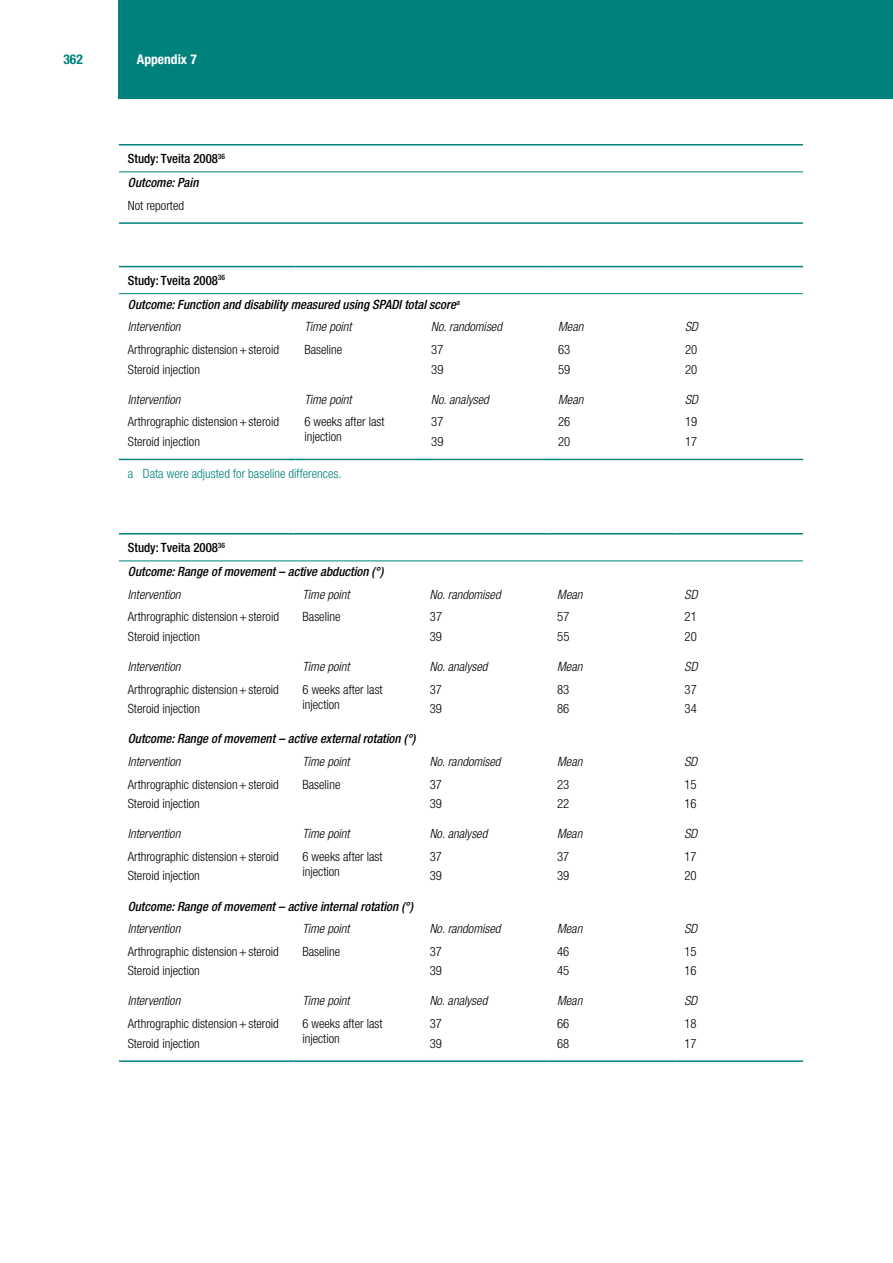
<style>
.page{position:relative;width:893px;height:1263px;background:#fff}
.page>*{position:absolute;margin:0;border:0;box-sizing:border-box;transform-origin:0 0}
.t1{font:700 condensed 13.5px "Helvetica Neue LT Pro";color:#fff}
.t2{font:700 condensed 13.5px "Helvetica Neue LT Pro";color:#00817b}
.t3{font:300 condensed 12.75px/15px "Helvetica Neue LT Pro";color:#000}
.t4{font:italic 300 condensed 12.75px "Helvetica Neue LT Pro";color:#000}
.t5{font:italic 500 condensed 12.75px/24.2px "Helvetica Neue LT Pro";color:#000}
.t6{font:300 condensed 12.75px "Helvetica Neue LT Pro";color:#00817b}
.t7{font:500 condensed 12.75px/24.2px "Helvetica Neue LT Pro";color:#000}
.s1{font-style:italic}
.s2{font-style:normal}
</style>
<div class="page">
<div style="left:119px;top:0;width:774px;height:99px;background:#00817b"></div>
<hr style="left:119px;top:222px;width:684px;height:2px;background:#00817b">
<hr style="left:119px;top:144px;width:684px;height:2px;background:#00817b">
<hr style="left:119px;top:171px;width:684px;height:1px;background:#00817b">
<hr style="left:119px;top:266px;width:176px;height:1px;background:#00817b">
<hr style="left:295px;top:266px;width:127px;height:1px;background:#00817b">
<hr style="left:422px;top:266px;width:127px;height:1px;background:#00817b">
<hr style="left:549px;top:266px;width:127px;height:1px;background:#00817b">
<hr style="left:676px;top:266px;width:127px;height:1px;background:#00817b">
<hr style="left:119px;top:293px;width:176px;height:1px;background:#00817b">
<hr style="left:295px;top:293px;width:127px;height:1px;background:#00817b">
<hr style="left:422px;top:293px;width:127px;height:1px;background:#00817b">
<hr style="left:549px;top:293px;width:127px;height:1px;background:#00817b">
<hr style="left:676px;top:293px;width:127px;height:1px;background:#00817b">
<hr style="left:119px;top:459px;width:176px;height:1px;background:#00817b">
<hr style="left:422px;top:459px;width:127px;height:1px;background:#00817b">
<hr style="left:549px;top:459px;width:127px;height:1px;background:#00817b">
<hr style="left:676px;top:459px;width:127px;height:1px;background:#00817b">
<hr style="left:295px;top:459px;width:127px;height:1px;background:#00817b">
<hr style="left:119px;top:533px;width:175px;height:1px;background:#00817b">
<hr style="left:294px;top:533px;width:127px;height:1px;background:#00817b">
<hr style="left:421px;top:533px;width:127px;height:1px;background:#00817b">
<hr style="left:548px;top:533px;width:128px;height:1px;background:#00817b">
<hr style="left:676px;top:533px;width:127px;height:1px;background:#00817b">
<hr style="left:119px;top:560px;width:175px;height:1px;background:#00817b">
<hr style="left:294px;top:560px;width:127px;height:1px;background:#00817b">
<hr style="left:421px;top:560px;width:127px;height:1px;background:#00817b">
<hr style="left:548px;top:560px;width:128px;height:1px;background:#00817b">
<hr style="left:676px;top:560px;width:127px;height:1px;background:#00817b">
<hr style="left:119px;top:1060px;width:175px;height:2px;background:#00817b">
<hr style="left:421px;top:1060px;width:127px;height:2px;background:#00817b">
<hr style="left:548px;top:1060px;width:128px;height:2px;background:#00817b">
<hr style="left:676px;top:1060px;width:127px;height:2px;background:#00817b">
<hr style="left:294px;top:1060px;width:127px;height:2px;background:#00817b">
<p class="t2" style="left:63px;top:51px;width:21px">362</p>
<p class="t1" style="left:137px;top:51px;width:61px">Appendix 7</p>
<p class="t7" style="left:128px;top:146px;width:99px">Study: Tveita 2008<sup>36<br></sup><span class="s1">Outcome: Pain</span></p>
<p class="t3" style="left:128px;top:198px;width:58px">Not reported</p>
<p class="t5" style="left:128px;top:268px;width:333px"><span class="s2">Study: Tveita 2008</span><sup>36<br></sup>Outcome: Function and disability measured using SPADI total score<sup>a</sup></p>
<p class="t4" style="left:128px;top:320px;width:54px">Intervention</p>
<p class="t4" style="left:304px;top:320px;width:49px">Time point</p>
<p class="t4" style="left:431px;top:320px;width:72px">No. randomised</p>
<p class="t4" style="left:558px;top:320px;width:27px">Mean</p>
<p class="t4" style="left:685px;top:320px;width:14px">SD</p>
<p class="t3" style="left:128px;top:342px;width:153px">Arthrographic distension+steroid</p>
<p class="t3" style="left:304px;top:342px;width:39px">Baseline</p>
<p class="t3" style="left:431px;top:342px;width:14px">37</p>
<p class="t3" style="left:558px;top:342px;width:14px">63</p>
<p class="t3" style="left:685px;top:342px;width:14px">20</p>
<p class="t3" style="left:128px;top:362px;width:74px">Steroid injection</p>
<p class="t3" style="left:431px;top:362px;width:14px">39</p>
<p class="t3" style="left:558px;top:362px;width:14px">59</p>
<p class="t3" style="left:685px;top:362px;width:14px">20</p>
<p class="t4" style="left:128px;top:392px;width:54px">Intervention</p>
<p class="t4" style="left:304px;top:392px;width:49px">Time point</p>
<p class="t4" style="left:431px;top:392px;width:59px">No. analysed</p>
<p class="t4" style="left:558px;top:392px;width:27px">Mean</p>
<p class="t4" style="left:685px;top:392px;width:14px">SD</p>
<p class="t3" style="left:128px;top:414px;width:153px">Arthrographic distension+steroid</p>
<p class="t3" style="left:304px;top:414px;width:82px">6 weeks after last injection</p>
<p class="t3" style="left:431px;top:414px;width:14px">37</p>
<p class="t3" style="left:558px;top:414px;width:14px">26</p>
<p class="t3" style="left:685px;top:414px;width:14px">19</p>
<p class="t3" style="left:128px;top:434px;width:74px">Steroid injection</p>
<p class="t3" style="left:431px;top:434px;width:14px">39</p>
<p class="t3" style="left:558px;top:434px;width:14px">20</p>
<p class="t3" style="left:685px;top:434px;width:14px">17</p>
<p class="t6" style="left:128px;top:466px;width:215px">a Data were adjusted for baseline differences.</p>
<p class="t5" style="left:128px;top:535px;width:257px"><span class="s2">Study: Tveita 2008</span><sup>36<br></sup>Outcome: Range of movement – active abduction (°)</p>
<p class="t4" style="left:128px;top:587px;width:54px">Intervention</p>
<p class="t4" style="left:303px;top:587px;width:49px">Time point</p>
<p class="t4" style="left:430px;top:587px;width:72px">No. randomised</p>
<p class="t4" style="left:557px;top:587px;width:27px">Mean</p>
<p class="t4" style="left:685px;top:587px;width:14px">SD</p>
<p class="t3" style="left:128px;top:609px;width:153px">Arthrographic distension+steroid</p>
<p class="t3" style="left:302px;top:609px;width:39px">Baseline</p>
<p class="t3" style="left:430px;top:609px;width:14px">37</p>
<p class="t3" style="left:557px;top:609px;width:14px">57</p>
<p class="t3" style="left:685px;top:609px;width:14px">21</p>
<p class="t3" style="left:128px;top:629px;width:74px">Steroid injection</p>
<p class="t3" style="left:430px;top:629px;width:14px">39</p>
<p class="t3" style="left:557px;top:629px;width:14px">55</p>
<p class="t3" style="left:685px;top:629px;width:14px">20</p>
<p class="t4" style="left:128px;top:659px;width:54px">Intervention</p>
<p class="t4" style="left:302px;top:659px;width:49px">Time point</p>
<p class="t4" style="left:430px;top:659px;width:59px">No. analysed</p>
<p class="t4" style="left:557px;top:659px;width:27px">Mean</p>
<p class="t4" style="left:685px;top:659px;width:14px">SD</p>
<p class="t3" style="left:128px;top:681px;width:153px">Arthrographic distension+steroid</p>
<p class="t3" style="left:302px;top:681px;width:82px">6 weeks after last injection</p>
<p class="t3" style="left:430px;top:681px;width:14px">37</p>
<p class="t3" style="left:557px;top:681px;width:14px">83</p>
<p class="t3" style="left:685px;top:681px;width:14px">37</p>
<p class="t3" style="left:128px;top:701px;width:74px">Steroid injection</p>
<p class="t3" style="left:430px;top:701px;width:14px">39</p>
<p class="t3" style="left:557px;top:701px;width:14px">86</p>
<p class="t3" style="left:684px;top:701px;width:14px">34</p>
<p class="t5" style="left:128px;top:726px;width:289px">Outcome: Range of movement – active external rotation (°)</p>
<p class="t4" style="left:128px;top:754px;width:54px">Intervention</p>
<p class="t4" style="left:302px;top:754px;width:49px">Time point</p>
<p class="t4" style="left:430px;top:754px;width:72px">No. randomised</p>
<p class="t4" style="left:557px;top:754px;width:27px">Mean</p>
<p class="t4" style="left:684px;top:754px;width:14px">SD</p>
<p class="t3" style="left:128px;top:776px;width:153px">Arthrographic distension+steroid</p>
<p class="t3" style="left:302px;top:776px;width:39px">Baseline</p>
<p class="t3" style="left:430px;top:776px;width:14px">37</p>
<p class="t3" style="left:557px;top:776px;width:14px">23</p>
<p class="t3" style="left:684px;top:776px;width:14px">15</p>
<p class="t3" style="left:128px;top:796px;width:74px">Steroid injection</p>
<p class="t3" style="left:430px;top:796px;width:14px">39</p>
<p class="t3" style="left:557px;top:796px;width:14px">22</p>
<p class="t3" style="left:684px;top:796px;width:14px">16</p>
<p class="t4" style="left:128px;top:826px;width:54px">Intervention</p>
<p class="t4" style="left:302px;top:826px;width:49px">Time point</p>
<p class="t4" style="left:430px;top:826px;width:59px">No. analysed</p>
<p class="t4" style="left:557px;top:826px;width:27px">Mean</p>
<p class="t4" style="left:684px;top:826px;width:14px">SD</p>
<p class="t3" style="left:128px;top:849px;width:153px">Arthrographic distension+steroid</p>
<p class="t3" style="left:302px;top:849px;width:82px">6 weeks after last injection</p>
<p class="t3" style="left:430px;top:849px;width:14px">37</p>
<p class="t3" style="left:557px;top:849px;width:14px">37</p>
<p class="t3" style="left:684px;top:849px;width:14px">17</p>
<p class="t3" style="left:128px;top:868px;width:74px">Steroid injection</p>
<p class="t3" style="left:430px;top:868px;width:14px">39</p>
<p class="t3" style="left:557px;top:868px;width:14px">39</p>
<p class="t3" style="left:684px;top:868px;width:14px">20</p>
<p class="t5" style="left:128px;top:894px;width:287px">Outcome: Range of movement – active internal rotation (°)</p>
<p class="t4" style="left:128px;top:921px;width:54px">Intervention</p>
<p class="t4" style="left:302px;top:921px;width:49px">Time point</p>
<p class="t4" style="left:430px;top:921px;width:72px">No. randomised</p>
<p class="t4" style="left:557px;top:921px;width:27px">Mean</p>
<p class="t4" style="left:684px;top:921px;width:14px">SD</p>
<p class="t3" style="left:128px;top:944px;width:153px">Arthrographic distension+steroid</p>
<p class="t3" style="left:302px;top:944px;width:39px">Baseline</p>
<p class="t3" style="left:430px;top:944px;width:14px">37</p>
<p class="t3" style="left:557px;top:944px;width:14px">46</p>
<p class="t3" style="left:684px;top:944px;width:14px">15</p>
<p class="t3" style="left:128px;top:963px;width:74px">Steroid injection</p>
<p class="t3" style="left:430px;top:963px;width:14px">39</p>
<p class="t3" style="left:557px;top:963px;width:14px">45</p>
<p class="t3" style="left:684px;top:963px;width:14px">16</p>
<p class="t4" style="left:128px;top:994px;width:54px">Intervention</p>
<p class="t4" style="left:302px;top:994px;width:49px">Time point</p>
<p class="t4" style="left:430px;top:994px;width:59px">No. analysed</p>
<p class="t4" style="left:557px;top:994px;width:27px">Mean</p>
<p class="t4" style="left:684px;top:994px;width:14px">SD</p>
<p class="t3" style="left:128px;top:1016px;width:153px">Arthrographic distension+steroid</p>
<p class="t3" style="left:302px;top:1016px;width:82px">6 weeks after last injection</p>
<p class="t3" style="left:430px;top:1016px;width:14px">37</p>
<p class="t3" style="left:557px;top:1016px;width:14px">66</p>
<p class="t3" style="left:684px;top:1016px;width:14px">18</p>
<p class="t3" style="left:128px;top:1036px;width:74px">Steroid injection</p>
<p class="t3" style="left:430px;top:1036px;width:14px">39</p>
<p class="t3" style="left:557px;top:1036px;width:14px">68</p>
<p class="t3" style="left:684px;top:1036px;width:14px">17</p>
</div>
